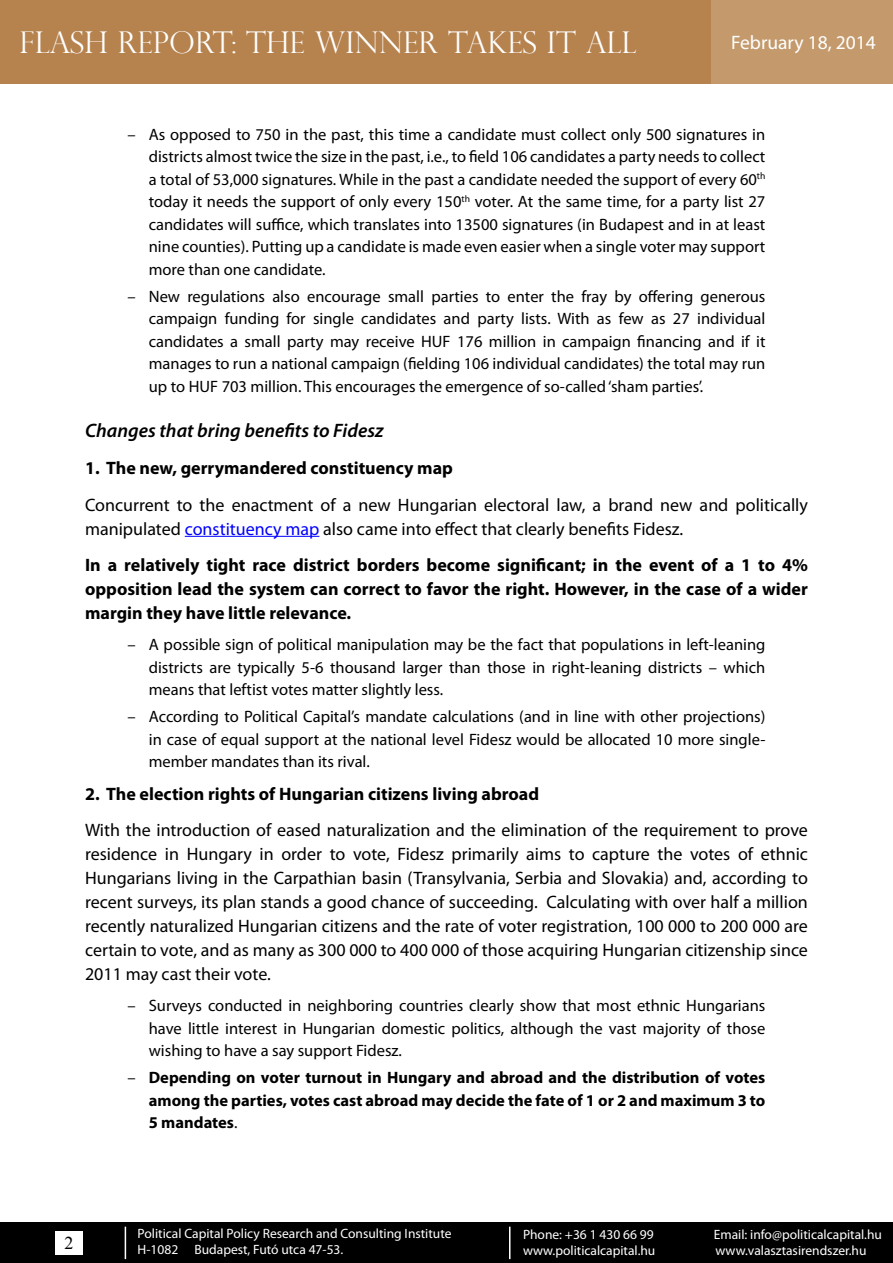
<style>
.page{position:relative;width:893px;height:1263px;background:#fff}
.page>*{position:absolute;margin:0;border:0;box-sizing:border-box;transform-origin:0 0}
.t1{font:300 30px "Perpetua Titling";color:#fff}
.t2{font:italic 600 19.5px "Myriad Pro";color:#000}
.t3{font:19.5px "Myriad Pro";color:#fff}
.t4{font:18px/24px "Myriad Pro";color:#000}
.t5{font:700 18px/24px "Myriad Pro";color:#000;text-align:justify}
.t6{font:18px "Times New Roman";color:#000}
.t7{font:16.5px/22.5px "Myriad Pro";color:#000;text-align:justify}
.t8{font:700 16.5px/22.5px "Myriad Pro";color:#000;text-align:justify}
.t9{font:13.5px/16.2px "Myriad Pro";color:#fff}
.s1{color:#00f}
.s2{font-weight:400}
</style>
<div class="page">
<div style="left:0;top:1222px;width:893px;height:41px;background:#000"></div>
<hr style="left:125px;top:1227px;width:1px;height:32px;background:#fff">
<div style="left:55px;top:1231px;width:27px;height:23px;background:#fff"></div>
<hr style="left:509px;top:1227px;width:1px;height:32px;background:#fff">
<div style="left:0;top:0;width:893px;height:84px;background:#b6834f"></div>
<div style="left:711px;top:0;width:182px;height:84px;background:#c49a6c"></div>
<hr style="left:185px;top:536px;width:134px;height:1px;background:#00f">
<h1 class="t1" style="left:19px;top:24px;width:619px">FLASH REPORT: THE WINNER TAKES IT ALL</h1>
<p class="t3" style="left:731px;top:31px;width:146px">February 18, 2014</p>
<p class="t7" style="left:149px;top:123px;width:618px;text-indent:-21px">– As opposed to 750 in the past, this time a candidate must collect only 500 signatures in districts almost twice the size in the past, i.e., to field 106 candidates a party needs to collect a total of 53,000 signatures. While in the past a candidate needed the support of every 60<sup>th </sup>today it needs the support of only every 150<sup>th</sup> voter. At the same time, for a party list 27 candidates will suffice, which translates into 13500 signatures (in Budapest and in at least nine counties). Putting up a candidate is made even easier when a single voter may support more than one candidate.</p>
<p class="t7" style="left:149px;top:285px;width:618px;text-indent:-21px">– New regulations also encourage small parties to enter the fray by offering generous campaign funding for single candidates and party lists. With as few as 27 individual candidates a small party may receive HUF 176 million in campaign financing and if it manages to run a national campaign (fielding 106 individual candidates) the total may run up to HUF 703 million. This encourages the emergence of so-called ‘sham parties’.</p>
<p class="t2" style="left:85px;top:418px;width:300px">Changes that bring benefits to Fidesz</p>
<p class="t5" style="left:85px;top:455px;width:369px">1. The new, gerrymandered constituency map</p>
<p class="t4" style="left:85px;top:492px;width:724px">Concurrent to the enactment of a new Hungarian electoral law, a brand new and politically manipulated <span class="s1">constituency map</span> also came into effect that clearly benefits Fidesz.</p>
<p class="t5" style="left:85px;top:553px;width:724px">In a relatively tight race district borders become significant; in the event of a 1 to 4% opposition lead the system can correct to favor the right. However, in the case of a wider margin they have little relevance.</p>
<p class="t7" style="left:149px;top:633px;width:618px;text-indent:-21px">– A possible sign of political manipulation may be the fact that populations in left-leaning districts are typically 5-6 thousand larger than those in right-leaning districts – which means that leftist votes matter slightly less.</p>
<p class="t7" style="left:149px;top:705px;width:618px;text-indent:-21px">– According to Political Capital’s mandate calculations (and in line with other projections) in case of equal support at the national level Fidesz would be allocated 10 more single&shy;member mandates than its rival.</p>
<p class="t5" style="left:85px;top:781px;width:456px">2. The election rights of Hungarian citizens living abroad</p>
<p class="t4" style="left:85px;top:818px;width:724px;text-align:justify">With the introduction of eased naturalization and the elimination of the requirement to prove residence in Hungary in order to vote, Fidesz primarily aims to capture the votes of ethnic Hungarians living in the Carpathian basin (Transylvania, Serbia and Slovakia) and, according to recent surveys, its plan stands a good chance of succeeding. Calculating with over half a million recently naturalized Hungarian citizens and the rate of voter registration, 100 000 to 200 000 are certain to vote, and as many as 300 000 to 400 000 of those acquiring Hungarian citizenship since 2011 may cast their vote.</p>
<p class="t7" style="left:149px;top:994px;width:618px;text-indent:-21px">– Surveys conducted in neighboring countries clearly show that most ethnic Hungarians have little interest in Hungarian domestic politics, although the vast majority of those wishing to have a say support Fidesz.</p>
<p class="t8" style="left:149px;top:1066px;width:618px;text-indent:-21px"><span class="s2">–</span> Depending on voter turnout in Hungary and abroad and the distribution of votes among the parties, votes cast abroad may decide the fate of 1 or 2 and maximum 3 to 5 mandates<span class="s2">.</span></p>
<p class="t6" style="left:64px;top:1231px;width:10px">2</p>
<p class="t9" style="left:138px;top:1225px;width:315px">Political Capital Policy Research and Consulting Institute<br>H-1082 Budapest, Futó utca 47-53.</p>
<p class="t9" style="left:523px;top:1226px;width:132px">Phone: +36 1 430 66 99</p>
<p class="t9" style="left:714px;top:1226px;width:170px">Email: info@politicalcapital.hu</p>
<p class="t9" style="left:523px;top:1242px;width:134px">www.politicalcapital.hu</p>
<p class="t9" style="left:715px;top:1242px;width:153px">www.valasztasirendszer.hu</p>
</div>
